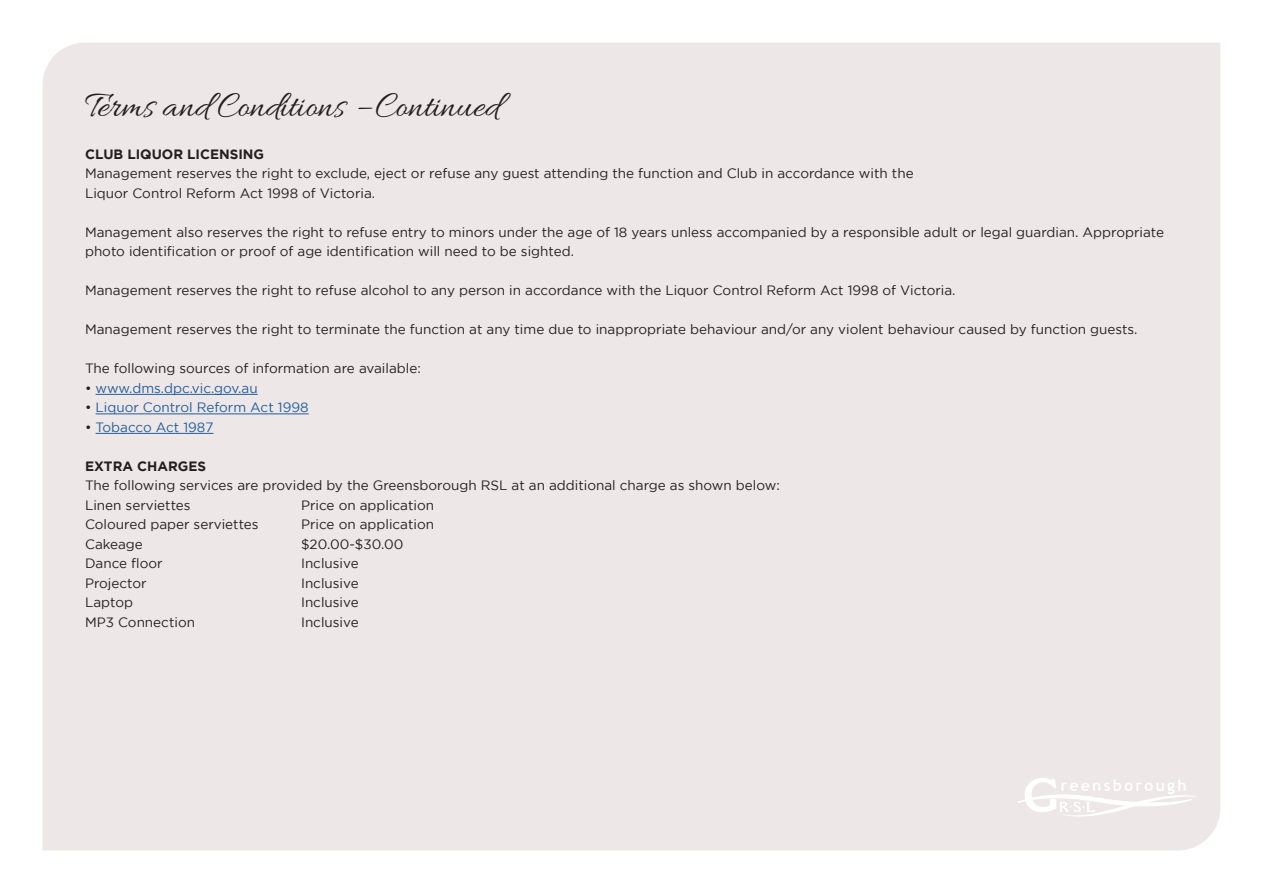
<style>
.page{position:relative;width:1263px;height:893px;background:#fff}
.page>*{position:absolute;margin:0;border:0;box-sizing:border-box;transform-origin:0 0}
.t1{font:37.5px "Allura";color:#231f20}
.t2{font:13.5px/19.5px "Gotham";color:#231f20}
.t3{font:13.5px "Gotham";color:#215e9e}
.t4{font:700 13.5px "Gotham";color:#231f20}
.s1{color:#231f20}
</style>
<div class="page">
<div style="left:43px;top:43px;width:1177px;height:807px;background:#eee7e7"></div>
<hr style="left:96px;top:394px;width:162px;height:1px;background:#215e9e">
<hr style="left:96px;top:414px;width:213px;height:1px;background:#215e9e">
<hr style="left:96px;top:433px;width:117px;height:1px;background:#215e9e">
<svg style="left:1018px;top:778px;width:179px;height:39px"></svg>
<h1 class="t1" style="left:85px;top:85px;width:416px">Terms and Conditions – Continued</h1>
<p class="t4" style="left:85px;top:146px;width:181px">CLUB LIQUOR LICENSING</p>
<p class="t2" style="left:85px;top:163px;width:830px">Management reserves the right to exclude, eject or refuse any guest attending the function and Club in accordance with the<br>Liquor Control Reform Act 1998 of Victoria.</p>
<p class="t2" style="left:85px;top:222px;width:1080px">Management also reserves the right to refuse entry to minors under the age of 18 years unless accompanied by a responsible adult or legal guardian. Appropriate photo identification or proof of age identification will need to be sighted.</p>
<p class="t2" style="left:85px;top:280px;width:872px">Management reserves the right to refuse alcohol to any person in accordance with the Liquor Control Reform Act 1998 of Victoria.</p>
<p class="t2" style="left:85px;top:319px;width:1054px">Management reserves the right to terminate the function at any time due to inappropriate behaviour and/or any violent behaviour caused by function guests.</p>
<p class="t2" style="left:85px;top:358px;width:337px">The following sources of information are available:</p>
<p class="t3" style="left:85px;top:380px;width:174px"><span class="s1">•</span> www.dms.dpc.vic.gov.au</p>
<p class="t3" style="left:85px;top:400px;width:225px"><span class="s1">•</span> Liquor Control Reform Act 1998</p>
<p class="t3" style="left:85px;top:419px;width:130px"><span class="s1">•</span> Tobacco Act 1987</p>
<p class="t4" style="left:85px;top:458px;width:123px">EXTRA CHARGES</p>
<p class="t2" style="left:85px;top:475px;width:696px">The following services are provided by the Greensborough RSL at an additional charge as shown below:<br>Linen serviettes</p>
<p class="t2" style="left:301px;top:495px;width:135px">Price on application</p>
<p class="t2" style="left:85px;top:514px;width:175px">Coloured paper serviettes</p>
<p class="t2" style="left:301px;top:514px;width:135px">Price on application</p>
<p class="t2" style="left:85px;top:534px;width:59px">Cakeage</p>
<p class="t2" style="left:301px;top:534px;width:104px">$20.00-$30.00</p>
<p class="t2" style="left:85px;top:553px;width:79px">Dance floor</p>
<p class="t2" style="left:301px;top:553px;width:59px">Inclusive</p>
<p class="t2" style="left:85px;top:573px;width:63px">Projector</p>
<p class="t2" style="left:301px;top:573px;width:59px">Inclusive</p>
<p class="t2" style="left:85px;top:592px;width:50px">Laptop</p>
<p class="t2" style="left:301px;top:592px;width:59px">Inclusive</p>
<p class="t2" style="left:85px;top:612px;width:111px">MP3 Connection</p>
<p class="t2" style="left:301px;top:612px;width:59px">Inclusive</p>
</div>
